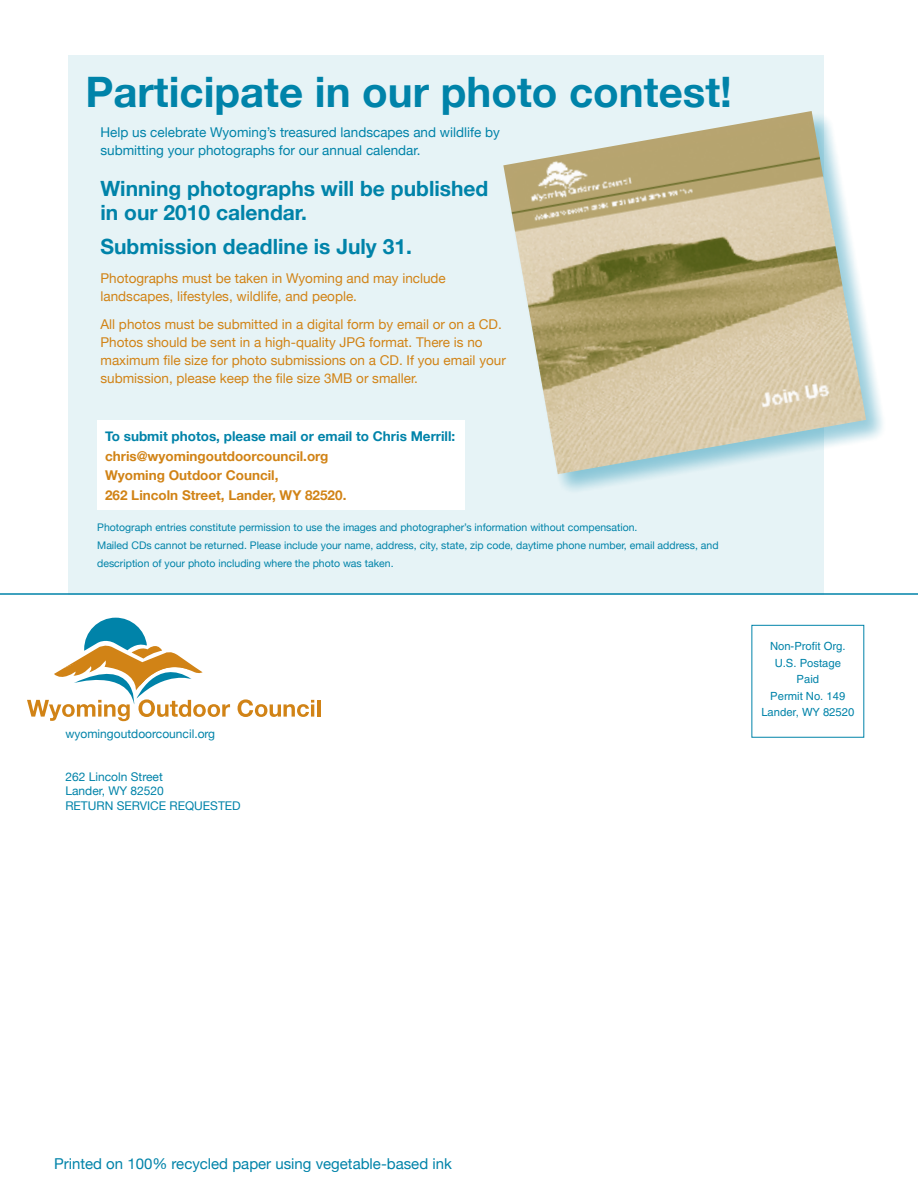
<style>
.page{position:relative;width:918px;height:1188px;background:#fff}
.page>*{position:absolute;margin:0;border:0;box-sizing:border-box;transform-origin:0 0}
.t1{font:700 42px "Helvetica Neue";color:#0083a9}
.t2{font:700 21px/24px "Helvetica Neue";color:#0083a9}
.t3{font:15px "Helvetica Neue";color:#0083a9}
.t4{font:13.5px/18px "Helvetica Neue";color:#d18316}
.t5{font:13.5px/18px "Helvetica Neue";color:#0083a9}
.t6{font:700 13.5px/19.8px "Helvetica Neue";color:#d18316}
.t7{font:700 13.5px "Helvetica Neue";color:#0083a9}
.t8{font:12px/14.2px "Helvetica Neue";color:#0083a9}
.t9{font:11.25px/16.5px "Helvetica";color:#0083a9;text-align:center}
.t10{font:10.5px/18px "Helvetica Neue";color:#0083a9}
</style>
<div class="page">
<svg style="left:27px;top:618px;width:203px;height:103px"></svg>
<svg style="left:238px;top:699px;width:76px;height:18px"></svg>
<hr style="left:317px;top:700px;width:3px;height:17px;background:#d18316">
<div style="left:68px;top:56px;width:756px;height:539px;background:#e6f3f6"></div>
<hr style="left:0;top:593px;width:918px;height:2px;background:#0083a9">
<div style="left:98px;top:420px;width:367px;height:90px;background:#fff"></div>
<div style="left:501px;top:109px;width:386px;height:386px;background:#0083a9;opacity:.4"></div>
<img style="left:503px;top:111px;width:363px;height:363px">
<h1 class="t1" style="left:86px;top:66px;width:648px">Participate in our photo contest!</h1>
<p class="t5" style="left:100px;top:123px;width:401px">Help us celebrate Wyoming’s treasured landscapes and wildlife by submitting your photographs for our annual calendar.</p>
<h2 class="t2" style="left:100px;top:176px;width:389px">Winning photographs will be published in our 2010 calendar.</h2>
<h2 class="t2" style="left:100px;top:234px;width:313px">Submission deadline is July 31.</h2>
<p class="t4" style="left:100px;top:269px;width:347px">Photographs must be taken in Wyoming and may include landscapes, lifestyles, wildlife, and people.</p>
<p class="t4" style="left:100px;top:315px;width:407px">All photos must be submitted in a digital form by email or on a CD.<br>Photos should be sent in a high-quality JPG format. There is no maximum file size for photo submissions on a CD. If you email your submission, please keep the file size 3MB or smaller.</p>
<p class="t7" style="left:105px;top:428px;width:352px">To submit photos, please mail or email to Chris Merrill:</p>
<p class="t6" style="left:105px;top:446px;width:243px">chris@wyomingoutdoorcouncil.org<br>Wyoming Outdoor Council,<br>262 Lincoln Street, Lander, WY 82520.</p>
<p class="t10" style="left:97px;top:518px;width:623px">Photograph entries constitute permission to use the images and photographer’s information without compensation.<br>Mailed CDs cannot be returned. Please include your name, address, city, state, zip code, daytime phone number, email address, and description of your photo including where the photo was taken.</p>
<p class="t8" style="left:65px;top:727px;width:151px">wyomingoutdoorcouncil.org</p>
<p class="t8" style="left:65px;top:769px;width:177px">262 Lincoln Street<br>Lander, WY 82520<br>RETURN SERVICE REQUESTED</p>
<p class="t9" style="left:761px;top:638px;width:95px">Non-Profit Org.<br>U.S. Postage<br>Paid<br>Permit No. 149<br>Lander, WY 82520</p>
<p class="t3" style="left:54px;top:1155px;width:399px">Printed on 100% recycled paper using vegetable-based ink</p>
</div>
